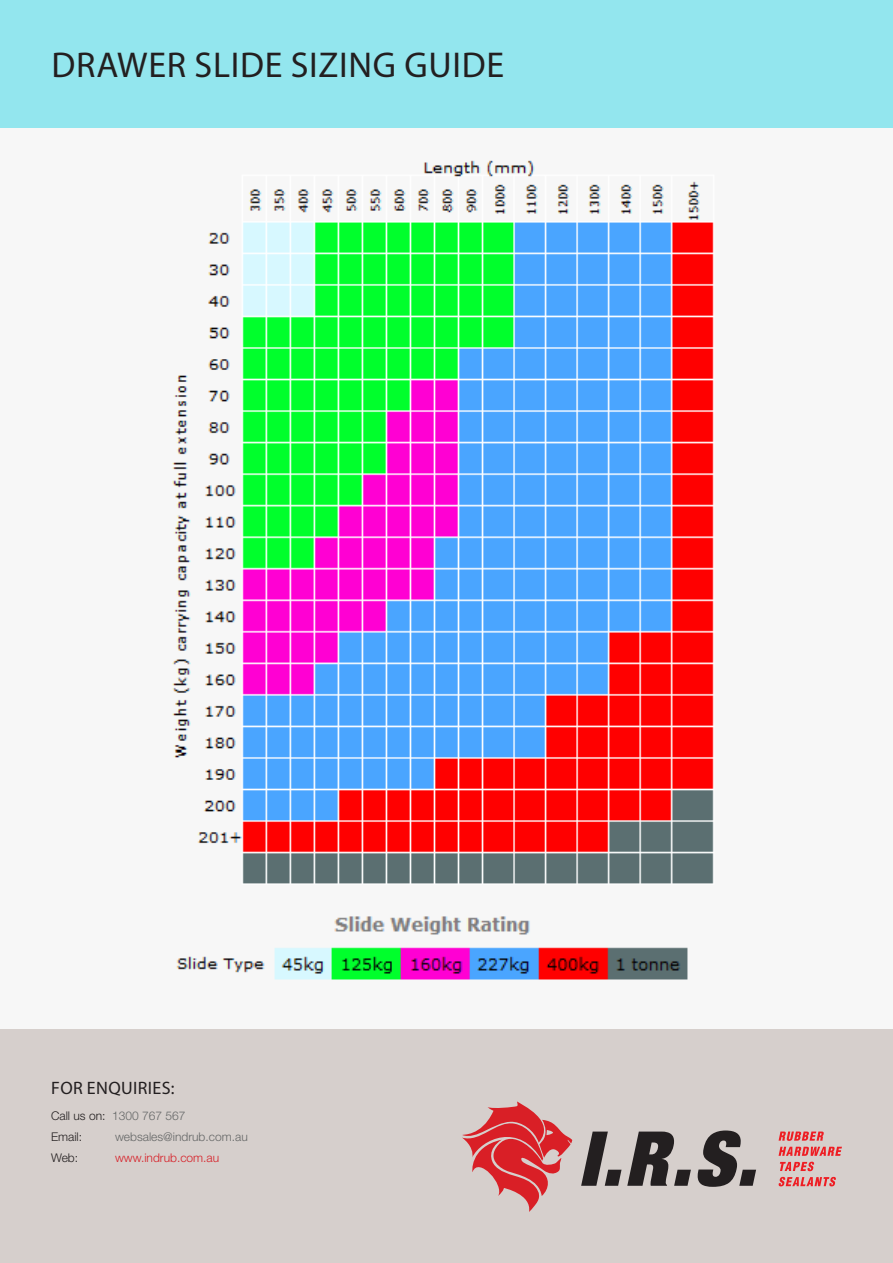
<style>
.page{position:relative;width:893px;height:1263px;background:#fff}
.page>*{position:absolute;margin:0;border:0;box-sizing:border-box;transform-origin:0 0}
.t1{font:36px "Myriad Pro";letter-spacing:.02em;color:#231f20}
.Footer_Heading{font:18px "Myriad Pro";letter-spacing:.02em;color:#231f20}
.t2{font:300 12px "Helvetica Neue LT Std";color:#656767}
.t3{font:300 12px "Helvetica Neue LT Std";color:#d62028}
.t4{font:300 12px "Helvetica Neue LT Std";color:#231f20}
.s1{color:#231f20}
</style>
<div class="page">
<div style="left:0;top:0;width:893px;height:128px;background:#93e6ee"></div>
<div style="left:0;top:129px;width:893px;height:912px;background:#f7f7f7"></div>
<img style="left:172px;top:160px;width:542px;height:820px">
<div style="left:0;top:1029px;width:893px;height:234px;background:#d6cfcc"></div>
<svg style="left:462px;top:1101px;width:111px;height:111px"></svg>
<svg style="left:779px;top:1131px;width:45px;height:10px"></svg>
<svg style="left:779px;top:1147px;width:63px;height:9px"></svg>
<svg style="left:780px;top:1162px;width:34px;height:9px"></svg>
<svg style="left:779px;top:1177px;width:57px;height:9px"></svg>
<svg style="left:581px;top:1131px;width:40px;height:55px"></svg>
<svg style="left:627px;top:1131px;width:64px;height:55px"></svg>
<svg style="left:698px;top:1130px;width:58px;height:57px"></svg>
<h1 class="t1" style="left:51px;top:43px;width:454px">DRAWER SLIDE SIZING GUIDE</h1>
<p class="Footer_Heading" style="left:51px;top:1077px;width:125px">FOR ENQUIRIES:</p>
<p class="t2" style="left:51px;top:1109px;width:136px"><span class="s1">Call us on:</span> 1300 767 567</p>
<p class="t4" style="left:51px;top:1130px;width:33px">Email:</p>
<p class="t2" style="left:115px;top:1130px;width:134px">websales@indrub.com.au</p>
<p class="t4" style="left:51px;top:1151px;width:29px">Web:</p>
<p class="t3" style="left:115px;top:1151px;width:106px">www.indrub.com.au</p>
</div>
